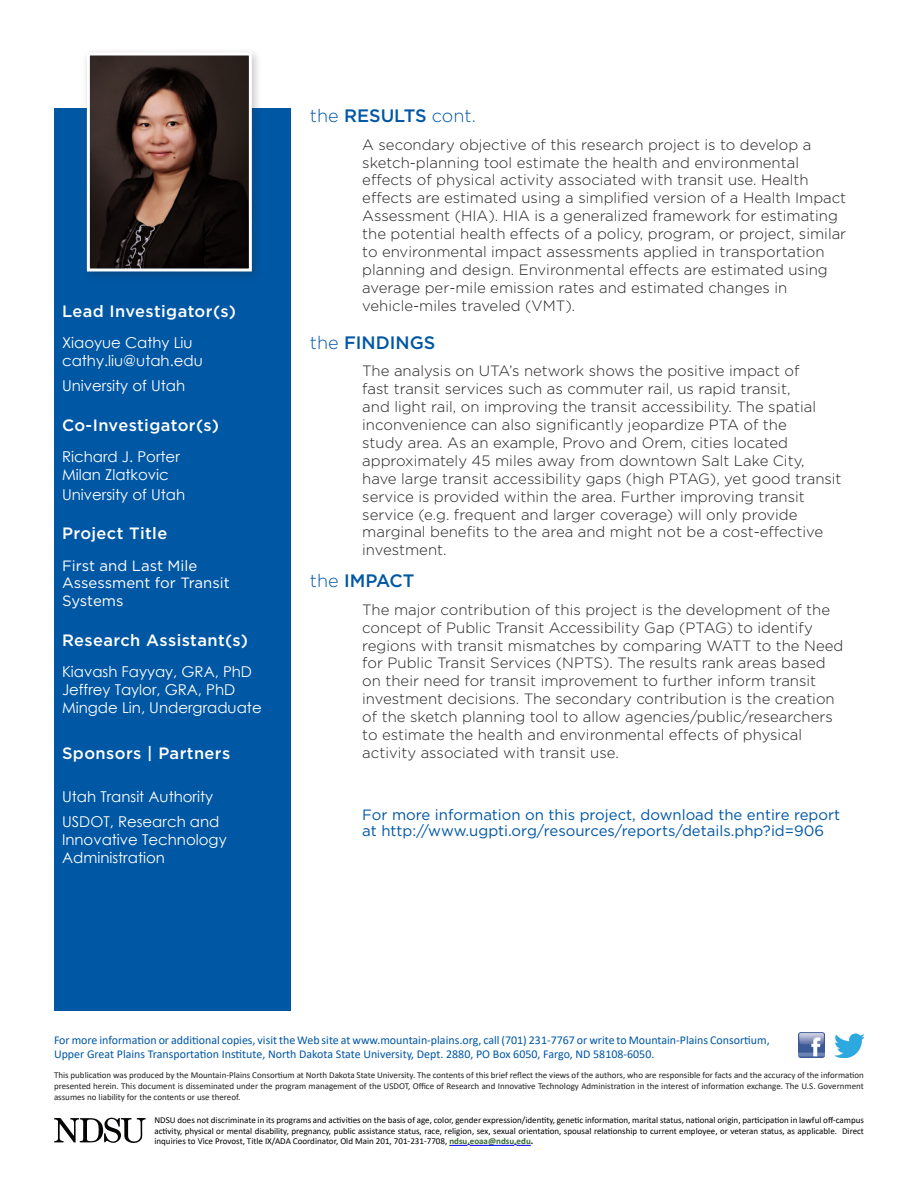
<style>
.page{position:relative;width:918px;height:1188px;background:#fff}
.page>*{position:absolute;margin:0;border:0;box-sizing:border-box;transform-origin:0 0}
.t1{font:500 18px "Gotham";color:#0057a4}
.t2{font:300 18px "Gotham";color:#0057a4}
.t3{font:500 16.5px "Gotham";letter-spacing:.025em;color:#fff}
.t4{font:300 15px/18px "Gotham";color:#231f20}
.t5{font:15px/18px "Century Gothic";color:#fff}
.t6{font:15px/16.5px "Gotham";color:#0057a4}
.t7{font:15px/18px "Gotham";color:#fff}
.t8{font:12px/14.4px "Calibri";color:#0057a4}
.t9{font:9px/10.8px "Calibri";color:#000;text-align:justify}
.t10{font:9px/10.8px "Calibri";color:#231f20;text-align:justify}
.s1{font-weight:500}
.s2{font-weight:300}
.s3{font-weight:700;color:#363}
.s4{font-weight:700}
</style>
<div class="page">
<div style="left:54px;top:108px;width:236px;height:903px;background:#0057a4"></div>
<div style="left:81px;top:47px;width:182px;height:235px;background:#231f20;opacity:.25"></div>
<img style="left:91px;top:57px;width:157px;height:210px">
<div style="left:87px;top:53px;width:165px;height:218px;border:3px solid #fff"></div>
<img style="left:798px;top:1032px;width:26px;height:26px">
<img style="left:834px;top:1033px;width:30px;height:25px">
<svg style="left:449px;top:1144px;width:21px;height:2px"></svg>
<hr style="left:470px;top:1145px;width:44px;height:1px;background:#00f">
<svg style="left:514px;top:1144px;width:17px;height:2px"></svg>
<svg style="left:54px;top:1118px;width:92px;height:25px"></svg>
<h1 class="t3" style="left:62px;top:300px;width:175px">Lead Investigator(s)</h1>
<p class="t5" style="left:62px;top:334px;width:132px">Xiaoyue Cathy Liu</p>
<p class="t5" style="left:62px;top:352px;width:142px">cathy.liu@utah.edu</p>
<p class="t5" style="left:62px;top:376px;width:125px">University of Utah</p>
<h1 class="t3" style="left:62px;top:414px;width:159px">Co-Investigator(s)</h1>
<p class="t5" style="left:62px;top:447px;width:119px">Richard J. Porter</p>
<p class="t5" style="left:62px;top:465px;width:108px">Milan Zlatkovic</p>
<p class="t5" style="left:62px;top:485px;width:125px">University of Utah</p>
<h1 class="t3" style="left:62px;top:522px;width:107px">Project Title</h1>
<p class="t7" style="left:62px;top:556px;width:169px">First and Last Mile<br>Assessment for Transit<br>Systems</p>
<h1 class="t3" style="left:62px;top:629px;width:188px">Research Assistant(s)</h1>
<p class="t5" style="left:62px;top:663px;width:192px">Kiavash Fayyay, GRA, PhD</p>
<p class="t5" style="left:62px;top:681px;width:175px">Jeffrey Taylor, GRA, PhD</p>
<p class="t5" style="left:62px;top:698px;width:201px">Mingde Lin, Undergraduate</p>
<h1 class="t3" style="left:62px;top:743px;width:170px">Sponsors | Partners</h1>
<p class="t5" style="left:62px;top:787px;width:153px">Utah Transit Authority</p>
<p class="t5" style="left:62px;top:812px;width:166px">USDOT, Research and<br>Innovative Technology<br>Administration</p>
<h1 class="t2" style="left:310px;top:105px;width:167px">the <span class="s1">RESULTS</span> cont.</h1>
<p class="t4" style="left:362px;top:135px;width:486px">A secondary objective of this research project is to develop a sketch-planning tool estimate the health and environmental effects of physical activity associated with transit use. Health effects are estimated using a simplified version of a Health Impact Assessment (HIA). HIA is a generalized framework for estimating the potential health effects of a policy, program, or project, similar to environmental impact assessments applied in transportation planning and design. Environmental effects are estimated using average per-mile emission rates and estimated changes in vehicle-miles traveled (VMT).</p>
<h1 class="t1" style="left:310px;top:331px;width:127px"><span class="s2">the</span> FINDINGS</h1>
<p class="t4" style="left:362px;top:361px;width:481px">The analysis on UTA’s network shows the positive impact of<br>fast transit services such as commuter rail, us rapid transit,<br>and light rail, on improving the transit accessibility. The spatial inconvenience can also significantly jeopardize PTA of the<br>study area. As an example, Provo and Orem, cities located approximately 45 miles away from downtown Salt Lake City, have large transit accessibility gaps (high PTAG), yet good transit service is provided within the area. Further improving transit service (e.g. frequent and larger coverage) will only provide marginal benefits to the area and might not be a cost-effective investment.</p>
<h1 class="t1" style="left:310px;top:569px;width:106px"><span class="s2">the</span> IMPACT</h1>
<p class="t4" style="left:362px;top:600px;width:483px">The major contribution of this project is the development of the concept of Public Transit Accessibility Gap (PTAG) to identify regions with transit mismatches by comparing WATT to the Need for Public Transit Services (NPTS). The results rank areas based on their need for transit improvement to further inform transit investment decisions. The secondary contribution is the creation of the sketch planning tool to allow agencies/public/researchers to estimate the health and environmental effects of physical activity associated with transit use.</p>
<p class="t6" style="left:362px;top:806px;width:479px">For more information on this project, download the entire report at http://www.ugpti.org/resources/reports/details.php?id=906</p>
<p class="t8" style="left:54px;top:1032px;width:717px">For more information or additional copies, visit the Web site at www.mountain-plains.org, call (701) 231-7767 or write to Mountain-Plains Consortium,<br>Upper Great Plains Transportation Institute, North Dakota State University, Dept. 2880, PO Box 6050, Fargo, ND 58108-6050.</p>
<p class="t10" style="left:54px;top:1070px;width:811px">This publication was produced by the Mountain-Plains Consortium at North Dakota State University. The contents of this brief reflect the views of the authors, who are responsible for facts and the accuracy of the information presented herein. This document is disseminated under the program management of the USDOT, Office of Research and Innovative Technology Administration in the interest of information exchange. The U.S. Government assumes no liability for the contents or use thereof.</p>
<p class="t9" style="left:154px;top:1114px;width:711px">NDSU does not discriminate in its programs and activities on the basis of age, color, gender expression/identity, genetic information, marital status, national origin, participation in lawful off-campus activity, physical or mental disability, pregnancy, public assistance status, race, religion, sex, sexual orientation, spousal relationship to current employee, or veteran status, as applicable. Direct inquiries to Vice Provost, Title IX/ADA Coordinator, Old Main 201, 701-231-7708, <span class="s3">ndsu.eoaa@ndsu.edu</span><span class="s4">.</span></p>
</div>
